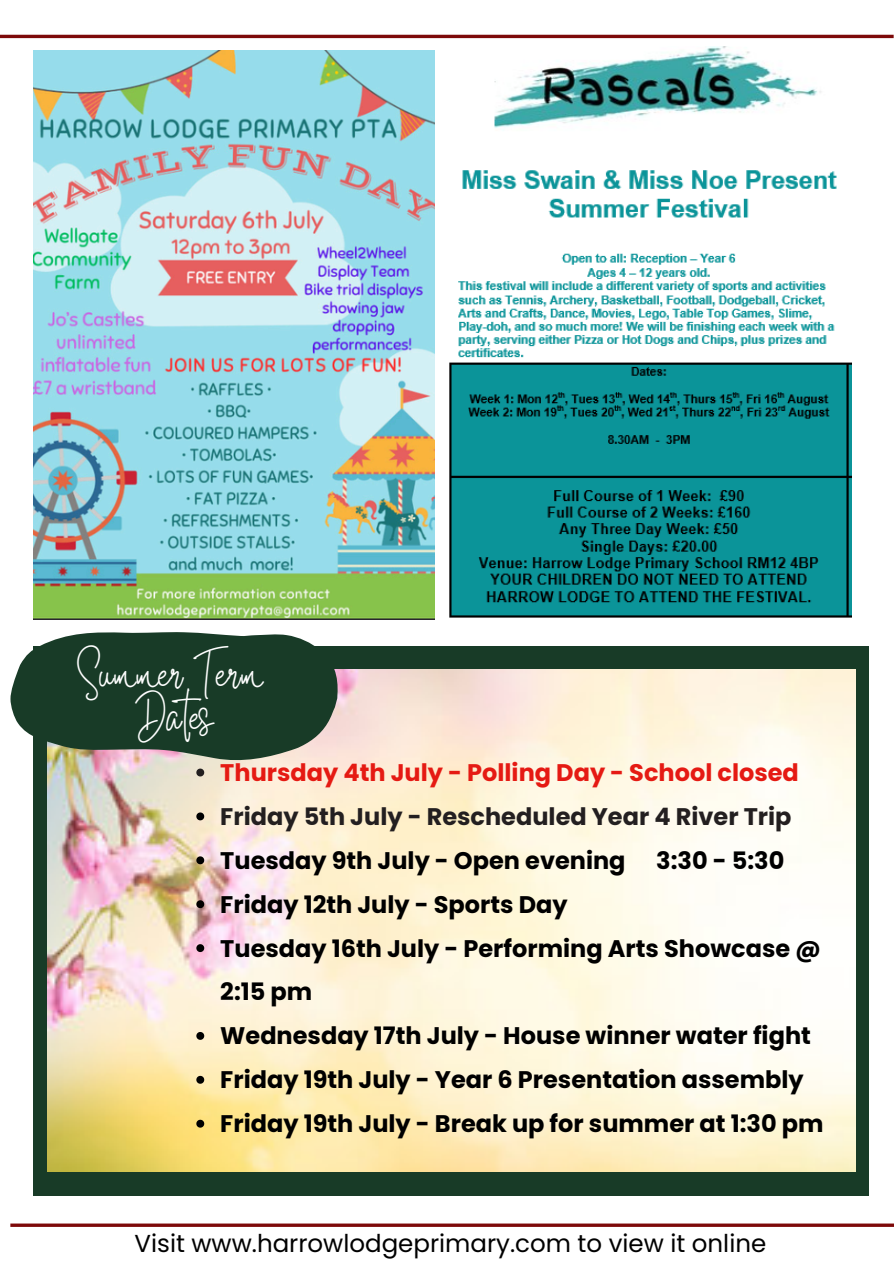
<style>
.page{position:relative;width:894px;height:1264px;background:#fff}
.page>*{position:absolute;margin:0;border:0;box-sizing:border-box;transform-origin:0 0}
.t1{font:35.7px/42.5px "White Star";color:#fff;text-align:center}
.t2{font:24.45px "Poppins";color:#000}
.t3{font:700 24px/43.8px "Poppins";color:#000}
.t4{font:700 24px "Poppins";color:#e51a13}
.t5{font:700 24px "Poppins";color:#231f20}
</style>
<div class="page">
<hr style="left:0;top:35px;width:893px;height:3px;background:#7d0909">
<hr style="left:10px;top:1223px;width:883px;height:3px;background:#7d0909">
<div style="left:33px;top:646px;width:835px;height:549px;background:#183b27"></div>
<img style="left:47px;top:669px;width:808px;height:502px">
<img style="left:33px;top:51px;width:401px;height:568px">
<img style="left:449px;top:47px;width:401px;height:571px">
<svg style="left:10px;top:632px;width:328px;height:144px"></svg>
<svg style="left:196px;top:812px;width:8px;height:8px"></svg>
<svg style="left:196px;top:856px;width:8px;height:8px"></svg>
<svg style="left:196px;top:900px;width:8px;height:8px"></svg>
<svg style="left:196px;top:944px;width:8px;height:8px"></svg>
<svg style="left:196px;top:1031px;width:8px;height:8px"></svg>
<svg style="left:196px;top:1075px;width:8px;height:8px"></svg>
<svg style="left:196px;top:1119px;width:8px;height:8px"></svg>
<p class="t1" style="left:77px;top:664px;width:188px">Summer Term<br>Dates</p>
<h1 class="t4" style="left:220px;top:755px;width:580px">Thursday 4th July - Polling Day - School closed</h1>
<p class="t5" style="left:220px;top:799px;width:572px">Friday 5th July - Rescheduled Year 4 River Trip</p>
<p class="t3" style="left:220px;top:838px;width:406px">Tuesday 9th July - Open evening</p>
<p class="t3" style="left:656px;top:838px;width:130px">3:30 - 5:30</p>
<p class="t3" style="left:220px;top:882px;width:349px">Friday 12th July - Sports Day</p>
<p class="t3" style="left:220px;top:926px;width:602px">Tuesday 16th July - Performing Arts Showcase @<br>2:15 pm</p>
<p class="t3" style="left:220px;top:1014px;width:592px">Wednesday 17th July - House winner water fight</p>
<p class="t3" style="left:220px;top:1057px;width:584px">Friday 19th July - Year 6 Presentation assembly</p>
<p class="t3" style="left:220px;top:1101px;width:604px">Friday 19th July - Break up for summer at 1:30 pm</p>
<p class="t2" style="left:135px;top:1225px;width:633px">Visit www.harrowlodgeprimary.com to view it online</p>
</div>
